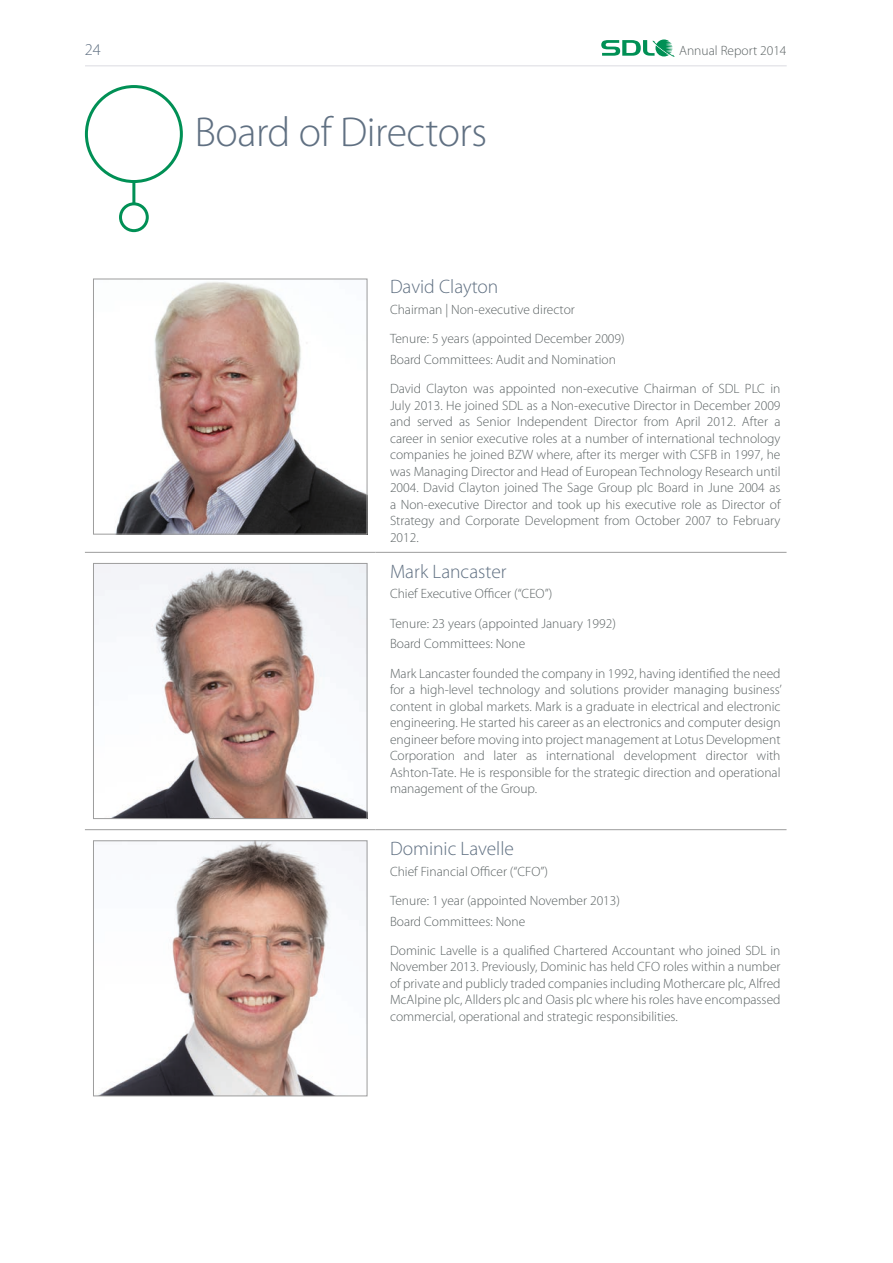
<style>
.page{position:relative;width:893px;height:1263px;background:#fff}
.page>*{position:absolute;margin:0;border:0;box-sizing:border-box;transform-origin:0 0}
.t1{font:300 42px "Myriad Pro";letter-spacing:-.01em;color:#607082}
.t2{font:300 19.5px "Myriad Pro";color:#607082}
.t3{font:300 16.5px "Myriad Pro";color:#607082}
.t4{font:300 13.5px/16.5px "Myriad Pro";color:#5b6263}
</style>
<div class="page">
<hr style="left:85px;top:65px;width:702px;height:2px;background:#e7e7eb">
<svg style="left:601px;top:39px;width:74px;height:18px"></svg>
<hr style="left:132px;top:138px;width:3px;height:81px;background:#009055">
<div style="left:86px;top:87px;width:95px;height:94px;background:#fff;border-radius:50%"></div>
<div style="left:85px;top:85px;width:98px;height:98px;border:3px solid #009055;border-radius:50%"></div>
<div style="left:121px;top:204px;width:26px;height:27px;background:#fff;border-radius:50%"></div>
<div style="left:119px;top:202px;width:30px;height:30px;border:3px solid #009055;border-radius:50%"></div>
<hr style="left:85px;top:552px;width:291px;height:1px;background:#9d9d9d">
<hr style="left:384px;top:552px;width:402px;height:1px;background:#9d9d9d">
<hr style="left:85px;top:829px;width:291px;height:1px;background:#9d9d9d">
<hr style="left:384px;top:829px;width:402px;height:1px;background:#9d9d9d">
<img style="left:115px;top:282px;width:250px;height:251px">
<div style="left:93px;top:279px;width:274px;height:256px;border:1px solid #9d9d9d"></div>
<img style="left:95px;top:565px;width:270px;height:252px">
<div style="left:93px;top:563px;width:274px;height:256px;border:1px solid #9d9d9d"></div>
<img style="left:101px;top:842px;width:264px;height:252px">
<div style="left:93px;top:840px;width:274px;height:256px;border:1px solid #9d9d9d"></div>
<p class="t3" style="left:85px;top:40px;width:18px">24</p>
<p class="t4" style="left:679px;top:42px;width:109px">Annual Report 2014</p>
<h1 class="t1" style="left:195px;top:109px;width:294px">Board of Directors</h1>
<h2 class="t2" style="left:390px;top:276px;width:110px">David Clayton</h2>
<p class="t4" style="left:390px;top:295px;width:236px;line-height:29.2px">Chairman | Non-executive director<br>Tenure: 5 years (appointed December 2009)</p>
<p class="t4" style="left:390px;top:345px;width:392px;line-height:29.2px">Board Committees: Audit and Nomination<br>David Clayton was appointed non-executive Chairman of SDL PLC in</p>
<p class="t4" style="left:390px;top:397px;width:392px;text-align:justify">July 2013. He joined SDL as a Non-executive Director in December 2009 and served as Senior Independent Director from April 2012. After a career in senior executive roles at a number of international technology companies he joined BZW where, after its merger with CSFB in 1997, he was Managing Director and Head of European Technology Research until 2004. David Clayton joined The Sage Group plc Board in June 2004 as a Non-executive Director and took up his executive role as Director of Strategy and Corporate Development from October 2007 to February 2012.</p>
<h2 class="t2" style="left:390px;top:560px;width:118px">Mark Lancaster</h2>
<p class="t4" style="left:390px;top:579px;width:227px;line-height:29.2px">Chief Executive Officer (“CEO”)<br>Tenure: 23 years (appointed January 1992)</p>
<p class="t4" style="left:390px;top:629px;width:392px;line-height:29.2px">Board Committees: None<br>Mark Lancaster founded the company in 1992, having identified the need</p>
<p class="t4" style="left:390px;top:682px;width:393px;text-align:justify">for a high-level technology and solutions provider managing business’ content in global markets. Mark is a graduate in electrical and electronic engineering. He started his career as an electronics and computer design engineer before moving into project management at Lotus Development Corporation and later as international development director with Ashton-Tate. He is responsible for the strategic direction and operational management of the Group.</p>
<h2 class="t2" style="left:390px;top:838px;width:125px">Dominic Lavelle</h2>
<p class="t4" style="left:390px;top:857px;width:232px;line-height:29.2px">Chief Financial Officer (“CFO”)<br>Tenure: 1 year (appointed November 2013)</p>
<p class="t4" style="left:390px;top:907px;width:392px;line-height:29.2px">Board Committees: None<br>Dominic Lavelle is a qualified Chartered Accountant who joined SDL in</p>
<p class="t4" style="left:390px;top:959px;width:392px;text-align:justify">November 2013. Previously, Dominic has held CFO roles within a number of private and publicly traded companies including Mothercare plc, Alfred McAlpine plc, Allders plc and Oasis plc where his roles have encompassed commercial, operational and strategic responsibilities.</p>
</div>
